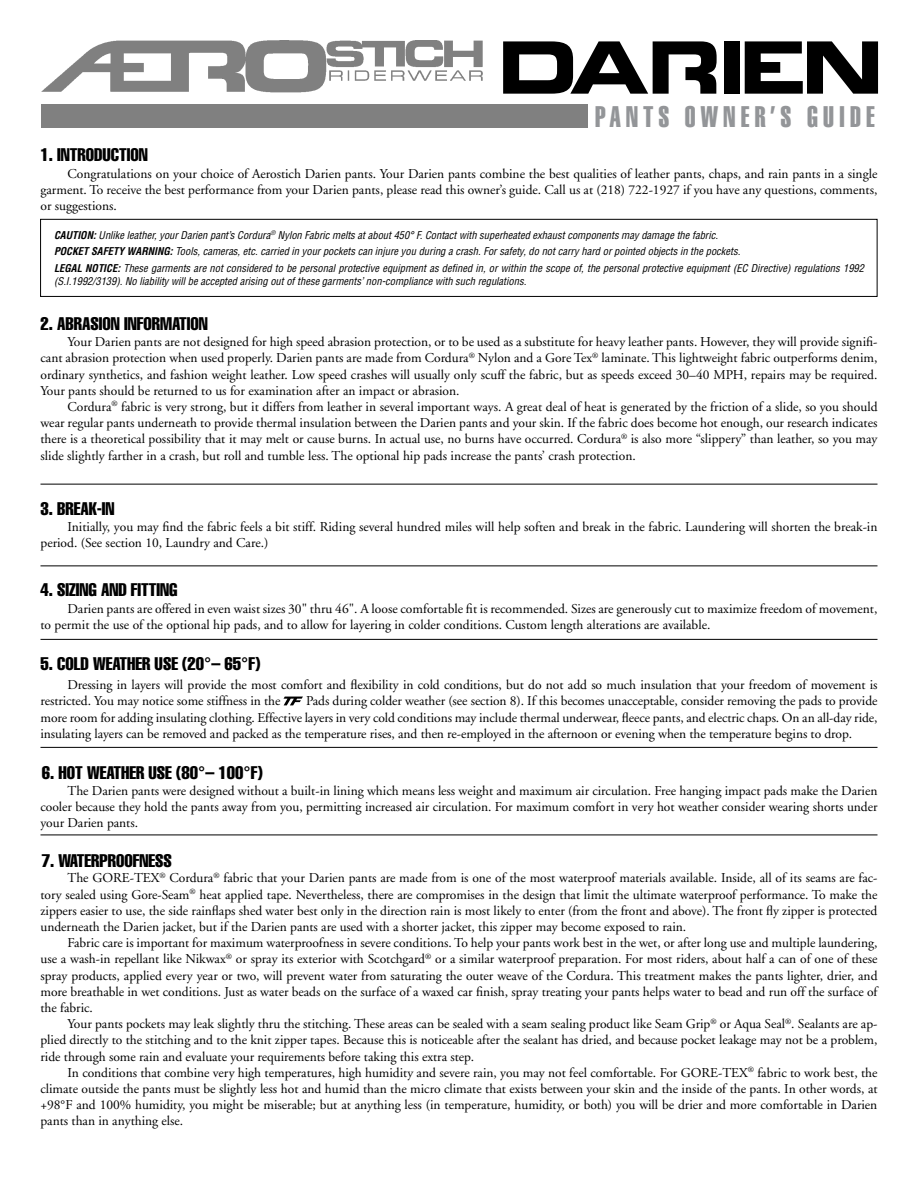
<style>
.page{position:relative;width:918px;height:1188px;background:#fff}
.page>*{position:absolute;margin:0;border:0;box-sizing:border-box;transform-origin:0 0}
.t1{font:29.25px "Helvetica Extra Compressed";letter-spacing:.175em;color:#939598}
.t2{font:extra-condensed 18px "Helvetica";color:#000}
.t3{font:13.5px/16.2px "Adobe Garamond";color:#000;text-align:justify}
.t4{font:italic condensed 10.5px/16.5px "Helvetica";color:#000}
.s1{font-weight:700}
</style>
<div class="page">
<div style="left:41px;top:105px;width:546px;height:23px;background:#808080"></div>
<img style="left:41px;top:40px;width:442px;height:53px">
<div style="left:724px;top:41px;width:16px;height:53px;background:#000"></div>
<svg style="left:503px;top:41px;width:214px;height:53px"></svg>
<svg style="left:745px;top:41px;width:133px;height:53px"></svg>
<div style="left:40px;top:219px;width:838px;height:78px;border:1px solid #000"></div>
<hr style="left:40px;top:484px;width:838px;height:1px;background:#000">
<hr style="left:40px;top:566px;width:838px;height:1px;background:#000">
<hr style="left:40px;top:639px;width:838px;height:1px;background:#000">
<svg style="left:284px;top:697px;width:19px;height:8px"></svg>
<hr style="left:40px;top:747px;width:838px;height:1px;background:#000">
<hr style="left:40px;top:835px;width:838px;height:1px;background:#000">
<h1 class="t1" style="left:595px;top:99px;width:281px">PANTS OWNER’S GUIDE</h1>
<h2 class="t2" style="left:40px;top:143px;width:109px">1. INTRODUCTION</h2>
<p class="t3" style="left:40px;top:166px;width:839px;text-indent:27px">Congratulations on your choice of Aerostich Darien pants. Your Darien pants combine the best qualities of leather pants, chaps, and rain pants in a single garment. To receive the best performance from your Darien pants, please read this owner’s guide. Call us at (218) 722-1927 if you have any questions, comments, or suggestions.</p>
<p class="t4" style="left:54px;top:227px;width:812px"><span class="s1">CAUTION:</span> Unlike leather, your Darien pant’s Cordura<sup>®</sup> Nylon Fabric melts at about 450° F. Contact with superheated exhaust components may damage the fabric.<br><span class="s1">POCKET SAFETY WARNING:</span> Tools, cameras, etc. carried in your pockets can injure you during a crash. For safety, do not carry hard or pointed objects in the pockets.<br><span class="s1">LEGAL NOTICE:</span> These garments are not considered to be personal protective equipment as defined in, or within the scope of, the personal protective equipment (EC Directive) regulations 1992</p>
<p class="t4" style="left:54px;top:273px;width:474px">(S.I.1992/3139). No liability will be accepted arising out of these garments’ non-compliance with such regulations.</p>
<h2 class="t2" style="left:40px;top:312px;width:169px">2. ABRASION INFORMATION</h2>
<p class="t3" style="left:40px;top:334px;width:839px;text-indent:27px">Your Darien pants are not designed for high speed abrasion protection, or to be used as a substitute for heavy leather pants. However, they will provide signifi&shy;cant abrasion protection when used properly. Darien pants are made from Cordura<sup>®</sup> Nylon and a Gore Tex<sup>®</sup> laminate. This lightweight fabric outperforms denim, ordinary synthetics, and fashion weight leather. Low speed crashes will usually only scuff the fabric, but as speeds exceed 30–40 MPH, repairs may be required.<br>Your pants should be returned to us for examination after an impact or abrasion.</p>
<p class="t3" style="left:40px;top:399px;width:839px;text-indent:27px">Cordura<sup>®</sup> fabric is very strong, but it differs from leather in several important ways. A great deal of heat is generated by the friction of a slide, so you should wear regular pants underneath to provide thermal insulation between the Darien pants and your skin. If the fabric does become hot enough, our research indicates there is a theoretical possibility that it may melt or cause burns. In actual use, no burns have occurred. Cordura<sup>®</sup> is also more “slippery” than leather, so you may slide slightly farther in a crash, but roll and tumble less. The optional hip pads increase the pants’ crash protection.</p>
<h2 class="t2" style="left:40px;top:497px;width:76px">3. BREAK-IN</h2>
<p class="t3" style="left:40px;top:519px;width:839px;text-indent:27px">Initially, you may find the fabric feels a bit stiff. Riding several hundred miles will help soften and break in the fabric. Laundering will shorten the break-in period. (See section 10, Laundry and Care.)</p>
<h2 class="t2" style="left:40px;top:579px;width:139px">4. SIZING AND FITTING</h2>
<p class="t3" style="left:40px;top:601px;width:838px;text-indent:27px">Darien pants are offered in even waist sizes 30" thru 46". A loose comfortable fit is recommended. Sizes are generously cut to maximize freedom of movement, to permit the use of the optional hip pads, and to allow for layering in colder conditions. Custom length alterations are available.</p>
<h2 class="t2" style="left:40px;top:652px;width:221px">5. COLD WEATHER USE (20°– 65°F)</h2>
<p class="t3" style="left:40px;top:677px;width:839px;text-indent:27px">Dressing in layers will provide the most comfort and flexibility in cold conditions, but do not add so much insulation that your freedom of movement is restricted. You may notice some stiffness in the</p>
<p class="t3" style="left:40px;top:693px;width:839px;text-indent:266px">Pads during colder weather (see section 8). If this becomes unacceptable, consider removing the pads to provide more room for adding insulating clothing. Effective layers in very cold conditions may include thermal underwear, fleece pants, and electric chaps. On an all-day ride, insulating layers can be removed and packed as the temperature rises, and then re-employed in the afternoon or evening when the temperature begins to drop.</p>
<h2 class="t2" style="left:42px;top:762px;width:223px">6. HOT WEATHER USE (80°– 100°F)</h2>
<p class="t3" style="left:40px;top:783px;width:839px;text-indent:27px">The Darien pants were designed without a built-in lining which means less weight and maximum air circulation. Free hanging impact pads make the Darien cooler because they hold the pants away from you, permitting increased air circulation. For maximum comfort in very hot weather consider wearing shorts under your Darien pants.</p>
<h2 class="t2" style="left:42px;top:849px;width:132px">7. WATERPROOFNESS</h2>
<p class="t3" style="left:41px;top:870px;width:839px;text-indent:27px">The GORE-TEX<sup>®</sup> Cordura<sup>®</sup> fabric that your Darien pants are made from is one of the most waterproof materials available. Inside, all of its seams are fac&shy;tory sealed using Gore-Seam<sup>®</sup> heat applied tape. Nevertheless, there are compromises in the design that limit the ultimate waterproof performance. To make the zippers easier to use, the side rainflaps shed water best only in the direction rain is most likely to enter (from the front and above). The front fly zipper is protected underneath the Darien jacket, but if the Darien pants are used with a shorter jacket, this zipper may become exposed to rain.</p>
<p class="t3" style="left:40px;top:935px;width:839px;text-indent:27px">Fabric care is important for maximum waterproofness in severe conditions. To help your pants work best in the wet, or after long use and multiple laundering, use a wash-in repellant like Nikwax<sup>®</sup> or spray its exterior with Scotchgard<sup>®</sup> or a similar waterproof preparation. For most riders, about half a can of one of these spray products, applied every year or two, will prevent water from saturating the outer weave of the Cordura. This treatment makes the pants lighter, drier, and more breathable in wet conditions. Just as water beads on the surface of a waxed car finish, spray treating your pants helps water to bead and run off the surface of the fabric.</p>
<p class="t3" style="left:41px;top:1016px;width:839px;text-indent:27px">Your pants pockets may leak slightly thru the stitching. These areas can be sealed with a seam sealing product like Seam Grip<sup>®</sup> or Aqua Seal<sup>®</sup>. Sealants are ap&shy;plied directly to the stitching and to the knit zipper tapes. Because this is noticeable after the sealant has dried, and because pocket leakage may not be a problem, ride through some rain and evaluate your requirements before taking this extra step.</p>
<p class="t3" style="left:40px;top:1065px;width:839px;text-indent:27px">In conditions that combine very high temperatures, high humidity and severe rain, you may not feel comfortable. For GORE-TEX<sup>®</sup> fabric to work best, the climate outside the pants must be slightly less hot and humid than the micro climate that exists between your skin and the inside of the pants. In other words, at +98°F and 100% humidity, you might be miserable; but at anything less (in temperature, humidity, or both) you will be drier and more comfortable in Darien pants than in anything else.</p>
</div>
